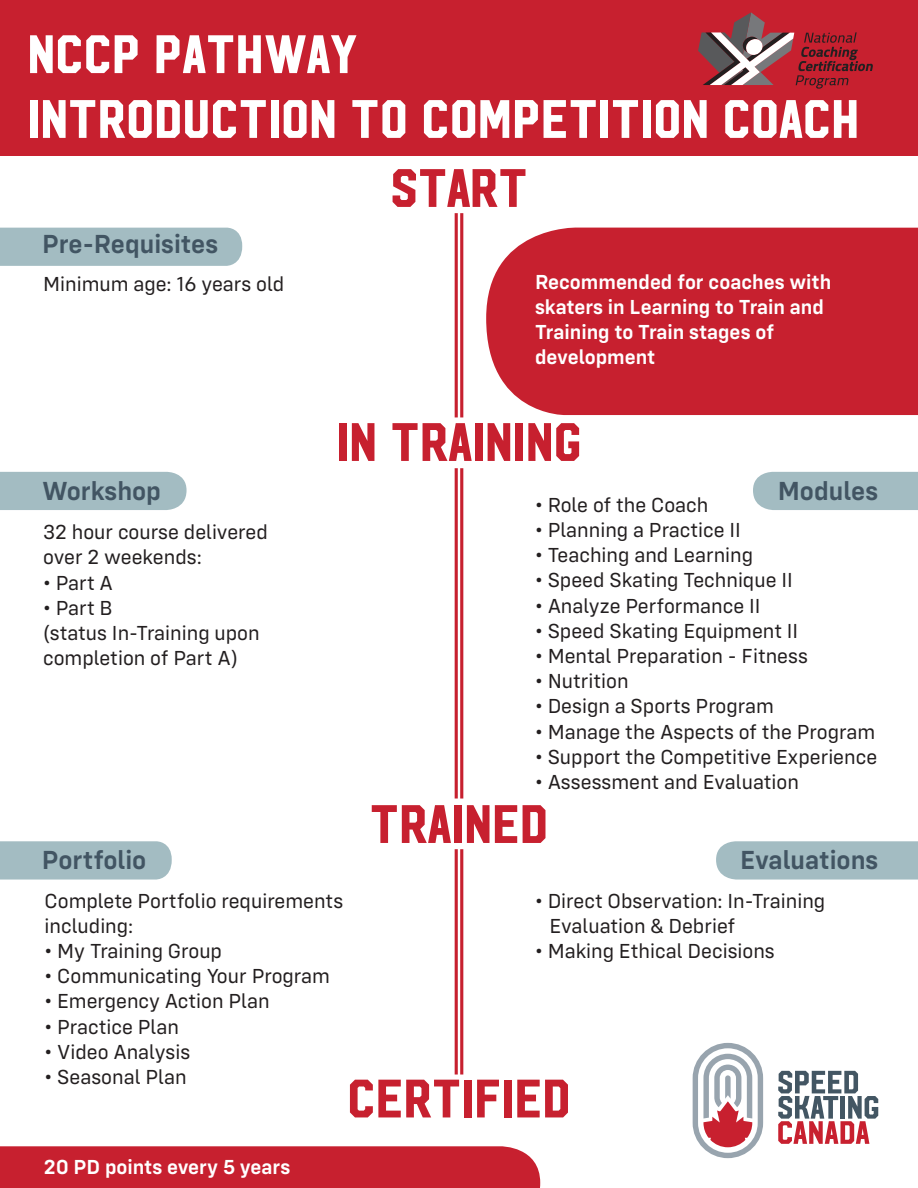
<style>
.page{position:relative;width:918px;height:1188px;background:#fff}
.page>*{position:absolute;margin:0;border:0;box-sizing:border-box;transform-origin:0 0}
.t1{font:54px/64.8px "Hudson NY";color:#fff}
.t2{font:54px "Hudson NY";color:#c7202f}
.t3{font:600 27px "Config";color:#425563}
.t4{font:21px/25.2px "Config";color:#231f20}
.t5{font:600 21px/25.2px "Config";color:#fff}
</style>
<div class="page">
<hr style="left:460px;top:849px;width:3px;height:226px;background:#c7202f">
<hr style="left:455px;top:849px;width:3px;height:226px;background:#c7202f">
<hr style="left:460px;top:468px;width:3px;height:331px;background:#c7202f">
<hr style="left:455px;top:468px;width:3px;height:331px;background:#c7202f">
<hr style="left:460px;top:213px;width:3px;height:204px;background:#c7202f">
<hr style="left:455px;top:213px;width:3px;height:204px;background:#c7202f">
<div style="left:0;top:0;width:918px;height:156px;background:#c7202f"></div>
<svg style="left:778px;top:1071px;width:100px;height:73px"></svg>
<svg style="left:693px;top:1043px;width:70px;height:115px"></svg>
<svg style="left:698px;top:12px;width:175px;height:77px"></svg>
<div style="left:0;top:1146px;width:540px;height:42px;background:#c7202f"></div>
<svg style="left:716px;top:841px;width:202px;height:39px;background:#a6bec4"></svg>
<svg style="left:0;top:841px;width:172px;height:39px;background:#a6bec4"></svg>
<div style="left:753px;top:472px;width:165px;height:38px;background:#a3bcc2"></div>
<div style="left:0;top:472px;width:187px;height:38px;background:#a3bcc2"></div>
<div style="left:486px;top:227px;width:432px;height:188px;background:#c7202f"></div>
<div style="left:0;top:228px;width:242px;height:38px;background:#a3bcc2"></div>
<h1 class="t1" style="left:27px;top:20px;width:834px">NCCP PATHWAY<br>INTRODUCTION TO COMPETITION COACH</h1>
<p class="t3" style="left:42px;top:228px;width:177px">Pre-Requisites</p>
<p class="t4" style="left:43px;top:272px;width:243px">Minimum age: 16 years old</p>
<p class="t3" style="left:42px;top:474px;width:120px">Workshop</p>
<p class="t4" style="left:43px;top:520px;width:226px">32 hour course delivered over 2 weekends:</p>
<p class="t4" style="left:43px;top:570px;width:72px">• Part A</p>
<p class="t4" style="left:43px;top:595px;width:218px">• Part B<br>(status In-Training upon completion of Part A)</p>
<p class="t3" style="left:42px;top:844px;width:106px">Portfolio</p>
<h1 class="t2" style="left:390px;top:153px;width:139px">START</h1>
<p class="t5" style="left:535px;top:269px;width:298px">Recommended for coaches with skaters in Learning to Train and<br>Training to Train stages of development</p>
<h1 class="t2" style="left:336px;top:407px;width:247px">IN TRAINING</h1>
<p class="t3" style="left:778px;top:475px;width:102px">Modules</p>
<p class="t4" style="left:535px;top:492px;width:175px">• Role of the Coach</p>
<p class="t4" style="left:535px;top:517px;width:207px">• Planning a Practice II</p>
<p class="t4" style="left:535px;top:542px;width:220px">• Teaching and Learning</p>
<p class="t4" style="left:535px;top:568px;width:259px">• Speed Skating Technique II</p>
<p class="t4" style="left:535px;top:593px;width:227px">• Analyze Performance II</p>
<p class="t4" style="left:535px;top:618px;width:265px">• Speed Skating Equipment II</p>
<p class="t4" style="left:535px;top:643px;width:274px">• Mental Preparation - Fitness</p>
<p class="t4" style="left:535px;top:668px;width:95px">• Nutrition</p>
<p class="t4" style="left:535px;top:694px;width:240px">• Design a Sports Program</p>
<p class="t4" style="left:535px;top:719px;width:342px">• Manage the Aspects of the Program</p>
<p class="t4" style="left:535px;top:744px;width:344px">• Support the Competitive Experience</p>
<p class="t4" style="left:535px;top:769px;width:265px">• Assessment and Evaluation</p>
<h1 class="t2" style="left:370px;top:789px;width:180px">TRAINED</h1>
<p class="t3" style="left:740px;top:844px;width:140px">Evaluations</p>
<p class="t4" style="left:550px;top:888px;width:277px;text-indent:-14px">• Direct Observation: In-Training<br>Evaluation &amp; Debrief</p>
<p class="t4" style="left:535px;top:938px;width:241px">• Making Ethical Decisions</p>
<p class="t4" style="left:45px;top:888px;width:300px">Complete Portfolio requirements including:</p>
<p class="t4" style="left:45px;top:938px;width:179px">• My Training Group</p>
<p class="t4" style="left:45px;top:963px;width:287px">• Communicating Your Program</p>
<p class="t4" style="left:45px;top:989px;width:227px">• Emergency Action Plan</p>
<p class="t4" style="left:45px;top:1014px;width:136px">• Practice Plan</p>
<p class="t4" style="left:45px;top:1039px;width:147px">• Video Analysis</p>
<p class="t4" style="left:45px;top:1064px;width:144px">• Seasonal Plan</p>
<h1 class="t2" style="left:347px;top:1064px;width:225px">CERTIFIED</h1>
<p class="t5" style="left:44px;top:1154px;width:248px">20 PD points every 5 years</p>
</div>
